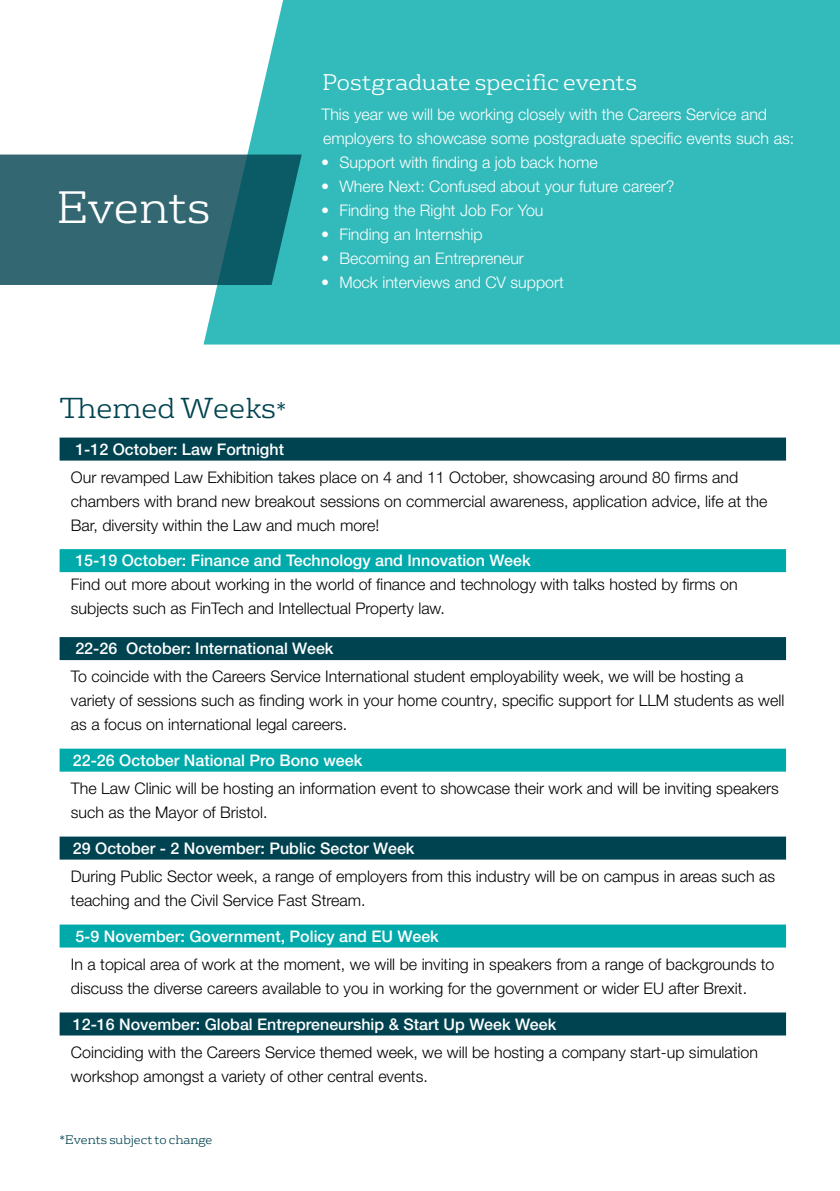
<style>
.page{position:relative;width:840px;height:1191px;background:#fff}
.page>*{position:absolute;margin:0;border:0;box-sizing:border-box;transform-origin:0 0}
.t1{font:300 44px "FS Rufus";color:#fff}
.t2{font:300 28px "FS Rufus";color:#004350}
.t3{font:300 22px "FS Rufus";color:#fff}
.t4{font:300 16px/24px "Helvetica Neue LT Pro";color:#000}
.t5{font:300 16px/24px "Helvetica Neue LT Pro";color:#fff}
.t6{font:500 16px "Helvetica Neue LT Pro";color:#fff}
.t7{font:300 12px "FS Rufus";color:#004350}
.s1{font-size:22px}
</style>
<div class="page">
<div style="left:203px;top:0;width:636px;height:344px;background:#3bb"></div>
<svg style="left:0;top:154px;width:301px;height:131px;background:#2c6a74"></svg>
<div style="left:60px;top:437px;width:725px;height:23px;background:#004350"></div>
<div style="left:60px;top:549px;width:725px;height:23px;background:#00aaab"></div>
<div style="left:60px;top:637px;width:725px;height:23px;background:#004350"></div>
<div style="left:60px;top:748px;width:725px;height:23px;background:#00aaab"></div>
<div style="left:60px;top:836px;width:725px;height:23px;background:#004350"></div>
<div style="left:60px;top:924px;width:725px;height:23px;background:#00aaab"></div>
<div style="left:60px;top:1012px;width:725px;height:23px;background:#004350"></div>
<h1 class="t1" style="left:57px;top:172px;width:155px">Events</h1>
<h3 class="t3" style="left:322px;top:65px;width:316px">Postgraduate specific events</h3>
<p class="t5" style="left:321px;top:102px;width:474px">This year we will be working closely with the Careers Service and employers to showcase some postgraduate specific events such as:</p>
<p class="t5" style="left:321px;top:150px;width:278px">• Support with finding a job back home</p>
<p class="t5" style="left:321px;top:174px;width:354px">• Where Next: Confused about your future career?</p>
<p class="t5" style="left:321px;top:198px;width:224px">• Finding the Right Job For You</p>
<p class="t5" style="left:321px;top:222px;width:163px">• Finding an Internship</p>
<p class="t5" style="left:321px;top:246px;width:204px">• Becoming an Entrepreneur</p>
<p class="t5" style="left:321px;top:270px;width:244px">• Mock interviews and CV support</p>
<h2 class="t2" style="left:60px;top:386px;width:228px">Themed Weeks<span class="s1">*</span></h2>
<p class="t6" style="left:75px;top:439px;width:210px">1-12 October: Law Fortnight</p>
<p class="t4" style="left:71px;top:465px;width:697px">Our revamped Law Exhibition takes place on 4 and 11 October, showcasing around 80 firms and chambers with brand new breakout sessions on commercial awareness, application advice, life at the<br>Bar, diversity within the Law and much more!</p>
<p class="t6" style="left:75px;top:551px;width:456px">15-19 October: Finance and Technology and Innovation Week</p>
<p class="t4" style="left:71px;top:572px;width:667px">Find out more about working in the world of finance and technology with talks hosted by firms on subjects such as FinTech and Intellectual Property law.</p>
<p class="t6" style="left:75px;top:639px;width:259px">22-26 October: International Week</p>
<p class="t4" style="left:71px;top:664px;width:714px">To coincide with the Careers Service International student employability week, we will be hosting a variety of sessions such as finding work in your home country, specific support for LLM students as well as a focus on international legal careers.</p>
<p class="t6" style="left:73px;top:750px;width:291px">22-26 October National Pro Bono week</p>
<p class="t4" style="left:71px;top:776px;width:709px">The Law Clinic will be hosting an information event to showcase their work and will be inviting speakers such as the Mayor of Bristol.</p>
<p class="t6" style="left:73px;top:838px;width:343px">29 October - 2 November: Public Sector Week</p>
<p class="t4" style="left:71px;top:863px;width:705px">During Public Sector week, a range of employers from this industry will be on campus in areas such as teaching and the Civil Service Fast Stream.</p>
<p class="t6" style="left:75px;top:926px;width:365px">5-9 November: Government, Policy and EU Week</p>
<p class="t4" style="left:71px;top:951px;width:704px">In a topical area of work at the moment, we will be inviting in speakers from a range of backgrounds to discuss the diverse careers available to you in working for the government or wider EU after Brexit.</p>
<p class="t6" style="left:73px;top:1014px;width:484px">12-16 November: Global Entrepreneurship &amp; Start Up Week Week</p>
<p class="t4" style="left:71px;top:1039px;width:688px">Coinciding with the Careers Service themed week, we will be hosting a company start-up simulation workshop amongst a variety of other central events.</p>
<p class="t7" style="left:60px;top:1129px;width:154px">*Events subject to change</p>
</div>
